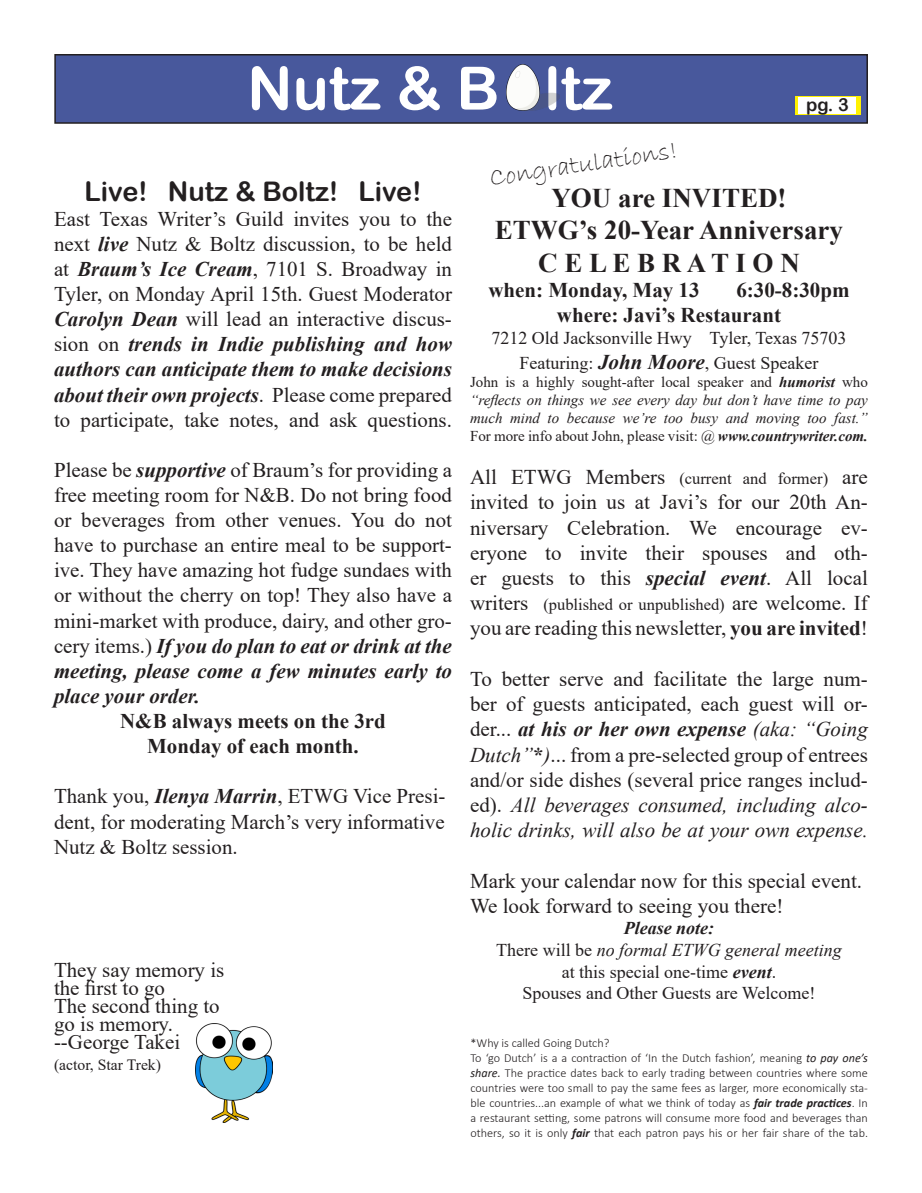
<style>
.page{position:relative;width:922px;height:1193px;background:#fff}
.page>*{position:absolute;margin:0;border:0;box-sizing:border-box;transform-origin:0 0}
.t1{font:59.85px "Arial Rounded MT Bold";color:#fff}
.t2{font:700 27px "Times New Roman";color:#231f20}
.t3{font:27px "Arial Rounded MT Bold";color:#231f20}
.t4{font:26.25px "Bradley Hand ITC";color:#231f20}
.t5{font:21px/25.2px "Times New Roman";color:#231f20;text-align:justify}
.t6{font:700 21px "Times New Roman";color:#231f20}
.t7{font:20.85px/25px "Times New Roman";color:#231f20;text-align:justify}
.t8{font:700 20.85px "Times New Roman";color:#231f20}
.t9{font:italic 700 20.85px "Times New Roman";color:#231f20}
.t10{font:18px "Times New Roman";color:#231f20}
.t11{font:italic 18px "Times New Roman";color:#231f20}
.t12{font:italic 700 18px "Times New Roman";color:#231f20}
.t13{font:18px "Arial Rounded MT Bold";color:#231f20}
.t14{font:16.5px "Times New Roman";color:#231f20}
.t15{font:15.75px "Times New Roman";color:#231f20}
.t16{font:15px "Times New Roman";color:#231f20}
.t17{font:italic 15px/18px "Times New Roman";color:#231f20}
.t18{font:300 12.15px/15px "Calibri";color:#231f20;text-align:justify}
.s1{font-weight:700;font-style:italic}
.s2{font-weight:700;font-style:italic;font-size:21px}
.s3{font-size:21px}
.s4{font-weight:700}
.s5{font-style:italic}
.s6{font-style:normal}
.s7{font-weight:400;font-style:italic}
</style>
<div class="page">
<div style="left:55px;top:55px;width:812px;height:68px;background:#48589c"></div>
<div style="left:54px;top:54px;width:813px;height:70px;border:1px solid #231f20"></div>
<div style="left:795px;top:96px;width:65px;height:18px;background:#fff101"></div>
<div style="left:798px;top:97px;width:58px;height:17px;background:#fff"></div>
<img style="left:506px;top:65px;width:53px;height:45px">
<img style="left:195px;top:1023px;width:77px;height:99px">
<p class="t1" style="left:247px;top:53px;width:367px">Nutz &amp; B ltz</p>
<p class="t13" style="left:806px;top:93px;width:44px">pg. 3</p>
<p class="t3" style="left:85px;top:175px;width:338px">Live! Nutz &amp; Boltz! Live!</p>
<p class="t7" style="left:54px;top:205px;width:399px">East Texas Writer’s Guild invites you to the next <span class="s1">live</span> Nutz &amp; Boltz discussion, to be held at <span class="s1">Braum’s Ice Cream</span>, 7101 S. Broadway in Tyler, on Monday April 15th. Guest Moderator <span class="s1">Carolyn Dean</span> will lead an interactive discus&shy;sion on <span class="s1">trends in Indie publishing and how authors can anticipate them to make decisions about their own projects</span>. Please come prepared to participate, take notes, and ask questions.</p>
<p class="t7" style="left:54px;top:456px;width:399px">Please be <span class="s1">supportive</span> of Braum’s for providing a free meeting room for N&amp;B. Do not bring food or beverages from other venues. You do not have to purchase an entire meal to be support&shy;ive. They have amazing hot fudge sundaes with or without the cherry on top! They also have a mini-market with produce, dairy, and other gro&shy;cery items.) <span class="s1">If you do plan to eat or drink at the meeting, please come a few minutes early to</span></p>
<p class="t9" style="left:54px;top:681px;width:147px">place your order.</p>
<p class="t8" style="left:120px;top:706px;width:267px">N&amp;B always meets on the 3rd</p>
<p class="t8" style="left:147px;top:731px;width:213px">Monday of each month.</p>
<p class="t7" style="left:54px;top:783px;width:393px">Thank you, <span class="s1">Ilenya Marrin</span>, ETWG Vice Presi&shy;dent, for moderating March’s very informative Nutz &amp; Boltz session.</p>
<p class="t7" style="left:54px;top:960px;width:172px;line-height:18px">They say memory is the first to go</p>
<p class="t7" style="left:54px;top:992px;width:167px">The second thing to</p>
<p class="t7" style="left:54px;top:1010px;width:120px">go is memory.</p>
<p class="t7" style="left:54px;top:1028px;width:128px">--George Takei</p>
<p class="t15" style="left:54px;top:1053px;width:108px">(actor, Star Trek)</p>
<p class="t4" style="left:487px;top:162px;width:191px;rotate:-9deg">Congratulations!</p>
<p class="t2" style="left:551px;top:178px;width:236px">YOU are INVITED!</p>
<p class="t2" style="left:495px;top:211px;width:349px">ETWG’s 20-Year Anniversary</p>
<p class="t2" style="left:538px;top:243px;width:263px">C E L E B R A T I O N</p>
<p class="t6" style="left:488px;top:275px;width:213px">when: Monday, May 13</p>
<p class="t6" style="left:736px;top:275px;width:115px">6:30-8:30pm</p>
<p class="t6" style="left:557px;top:300px;width:225px">where: Javi’s Restaurant</p>
<p class="t10" style="left:491px;top:325px;width:357px">7212 Old Jacksonville Hwy Tyler, Texas 75703</p>
<p class="t10" style="left:519px;top:350px;width:300px">Featuring: <span class="s2">John Moore</span>, Guest Speaker</p>
<p class="t16" style="left:470px;top:371px;width:399px">John is a highly sought-after local speaker and <span class="s1">humorist</span> who</p>
<p class="t17" style="left:470px;top:390px;width:399px">“reflects on things we see every day but don’t have time to pay much mind to because we’re too busy and moving too fast.”</p>
<p class="t16" style="left:470px;top:425px;width:399px">For more info about John, please visit: @ <span class="s1">www.countrywriter.com.</span></p>
<p class="t14" style="left:470px;top:467px;width:399px"><span class="s3">All ETWG Members</span> (current and former) <span class="s3">are</span></p>
<p class="t5" style="left:470px;top:489px;width:399px">invited to join us at Javi’s for our 20th An&shy;niversary Celebration. We encourage ev&shy;eryone to invite their spouses and oth&shy;er guests to this <span class="s1">special event</span>. All local</p>
<p class="t14" style="left:470px;top:593px;width:399px"><span class="s3">writers</span> (published or unpublished) <span class="s3">are welcome. If</span></p>
<p class="t5" style="left:470px;top:615px;width:399px">you are reading this newsletter, <span class="s4">you are invited</span>!</p>
<p class="t5" style="left:470px;top:665px;width:399px">To better serve and facilitate the large num&shy;ber of guests anticipated, each guest will or&shy;der... <span class="s1">at his or her own expense</span> <span class="s5">(aka: “Going Dutch”</span><span class="s4">*</span><span class="s5">)</span>... from a pre-selected group of entrees and/or side dishes (several price ranges includ&shy;ed). <span class="s5">All beverages consumed, including alco&shy;holic drinks, will also be at your own expense.</span></p>
<p class="t5" style="left:470px;top:867px;width:393px">Mark your calendar now for this special event.<br>We look forward to seeing you there!</p>
<p class="t12" style="left:623px;top:915px;width:92px">Please note:</p>
<p class="t11" style="left:496px;top:937px;width:347px"><span class="s6">There will be</span> no formal ETWG general meeting</p>
<p class="t10" style="left:561px;top:958px;width:216px">at this special one-time <span class="s1">event</span>.</p>
<p class="t10" style="left:522px;top:980px;width:294px">Spouses and Other Guests are Welcome!</p>
<p class="t18" style="left:470px;top:1035px;width:140px">*Why is called Going Dutch?</p>
<p class="t18" style="left:470px;top:1050px;width:399px">To ‘go Dutch’ is a a contraction of ‘In the Dutch fashion’, meaning <span class="s7">to pay one’s share.</span> The practice dates back to early trading between countries where some countries were too small to pay the same fees as larger, more economically sta&shy;ble countries...an example of what we think of today as <span class="s1">fair trade practices</span>. In a restaurant setting, some patrons will consume more food and beverages than others, so it is only <span class="s1">fair</span> that each patron pays his or her fair share of the tab.</p>
</div>
